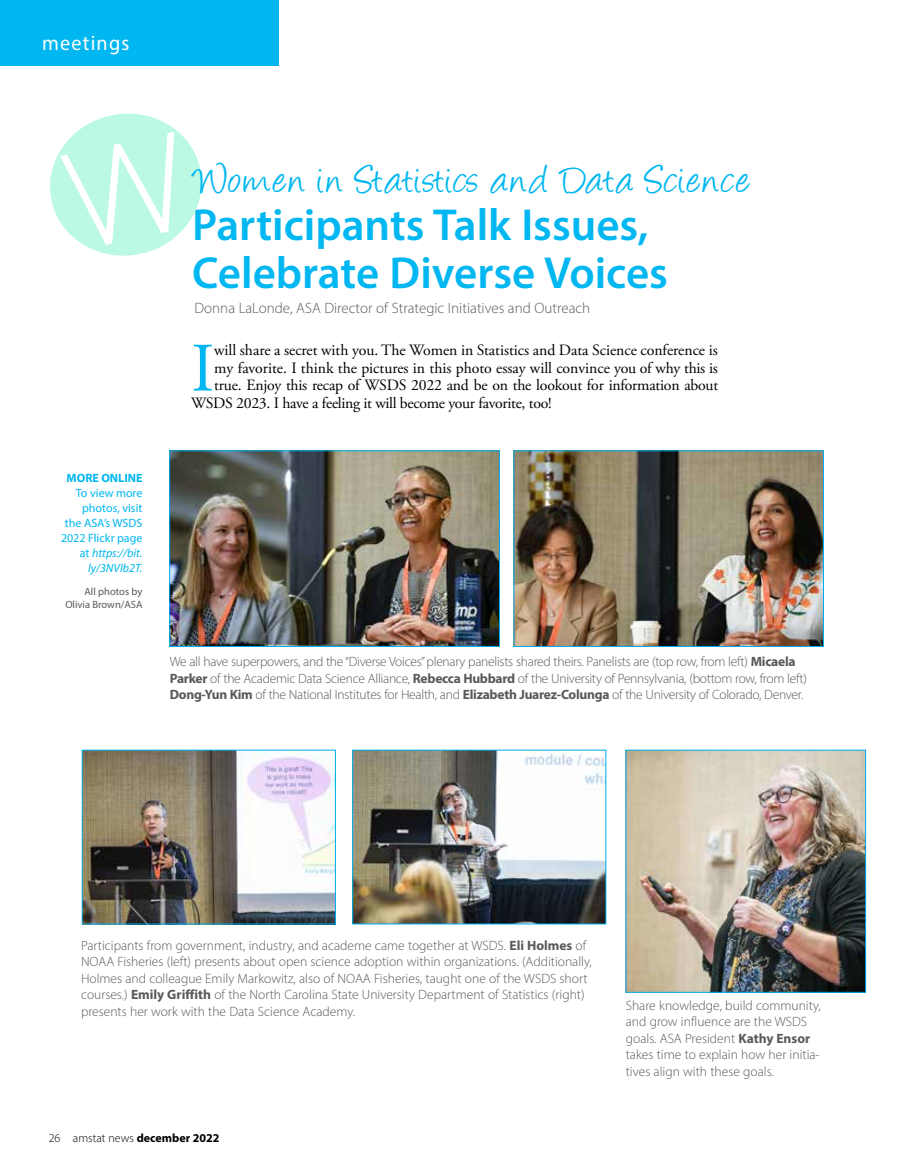
<style>
.page{position:relative;width:918px;height:1175px;background:#fff}
.page>*{position:absolute;margin:0;border:0;box-sizing:border-box;transform-origin:0 0}
.t1{font:69.15px "Adobe Garamond Pro";color:#00b7f1}
.t2{font:600 45px/48px "Myriad Pro";color:#00b7f1}
.t3{font:45px "Angelina";letter-spacing:.03em;color:#00b7f1}
.t4{font:21px "Myriad Pro";letter-spacing:.06em;color:#fff;scale:.96 1}
.t5{font:15.75px "Adobe Garamond Pro";letter-spacing:-.015em;color:#000}
.t6{font:300 15px "Myriad Pro";color:#58595b}
.t7{font:300 13.5px/16.5px "Myriad Pro";color:#58595b}
.t8{font:300 13.5px/16.5px "Myriad Pro";letter-spacing:-.02em;color:#58595b}
.t9{font:12px/15px "Myriad Pro";color:#00b7f1;text-align:right}
.t10{font:300 12px "Myriad Pro";color:#000}
.t11{font:700 12px "Myriad Pro";color:#00b7f1}
.t12{font:10.5px/12.5px "Myriad Pro";color:#58595b;text-align:right}
.s1{font-style:italic}
.s2{font-weight:700}
</style>
<div class="page">
<div style="left:0;top:0;width:279px;height:66px;background:#00b7f1"></div>
<svg style="left:50px;top:113px;width:152px;height:143px"></svg>
<img style="left:172px;top:452px;width:326px;height:192px">
<div style="left:170px;top:450px;width:330px;height:196px;border:1px solid #00aeef"></div>
<img style="left:354px;top:752px;width:250px;height:170px">
<div style="left:352px;top:750px;width:254px;height:174px;border:1px solid #00aeef"></div>
<img style="left:84px;top:752px;width:250px;height:170px">
<div style="left:82px;top:750px;width:254px;height:174px;border:1px solid #00aeef"></div>
<img style="left:516px;top:452px;width:306px;height:192px">
<div style="left:514px;top:450px;width:310px;height:196px;border:1px solid #00aeef"></div>
<img style="left:628px;top:752px;width:236px;height:238px">
<h3 class="t4" style="left:42px;top:30px;width:92px">meetings</h3>
<p class="t11" style="left:67px;top:470px;width:77px">MORE ONLINE</p>
<p class="t9" style="left:61px;top:485px;width:83px">To view more photos, visit<br>the ASA’s WSDS<br>2022 Flickr page at <span class="s1">https://bit. ly/3NVIb2T.</span></p>
<p class="t12" style="left:65px;top:585px;width:79px">All photos by<br>Olivia Brown/ASA</p>
<h2 class="t3" style="left:195px;top:160px;width:557px">Women in Statistics and Data Science</h2>
<h2 class="t2" style="left:192px;top:200px;width:477px">Participants Talk Issues,<br>Celebrate Diverse Voices</h2>
<p class="t6" style="left:195px;top:299px;width:397px">Donna LaLonde, ASA Director of Strategic Initiatives and Outreach</p>
<h1 class="t1" style="left:191px;top:327px;width:25px">I</h1>
<p class="t5" style="left:214px;top:340px;width:505px">will share a secret with you. The Women in Statistics and Data Science conference is</p>
<p class="t5" style="left:214px;top:358px;width:505px">my favorite. I think the pictures in this photo essay will convince you of why this is</p>
<p class="t5" style="left:214px;top:376px;width:506px">true. Enjoy this recap of WSDS 2022 and be on the lookout for information about</p>
<p class="t5" style="left:191px;top:394px;width:362px">WSDS 2023. I have a feeling it will become your favorite, too!</p>
<p class="t8" style="left:170px;top:653px;width:639px">We all have superpowers, and the “Diverse Voices” plenary panelists shared theirs. Panelists are (top row, from left) <span class="s2">Micaela<br>Parker</span> of the Academic Data Science Alliance, <span class="s2">Rebecca Hubbard</span> of the University of Pennsylvania, (bottom row, from left)<br><span class="s2">Dong-Yun Kim</span> of the National Institutes for Health, and <span class="s2">Elizabeth Juarez-Colunga</span> of the University of Colorado, Denver.</p>
<p class="t7" style="left:81px;top:936px;width:512px">Participants from government, industry, and academe came together at WSDS. <span class="s2">Eli Holmes</span> of NOAA Fisheries (left) presents about open science adoption within organizations. (Additionally, Holmes and colleague Emily Markowitz, also of NOAA Fisheries, taught one of the WSDS short courses.) <span class="s2">Emily Griffith</span> of the North Carolina State University Department of Statistics (right) presents her work with the Data Science Academy.</p>
<p class="t10" style="left:49px;top:1130px;width:172px">26 amstat news <span class="s2">december 2022</span></p>
<p class="t7" style="left:626px;top:996px;width:197px">Share knowledge, build community, and grow influence are the WSDS goals. ASA President <span class="s2">Kathy Ensor </span>takes time to explain how her initia&shy;tives align with these goals.</p>
</div>
